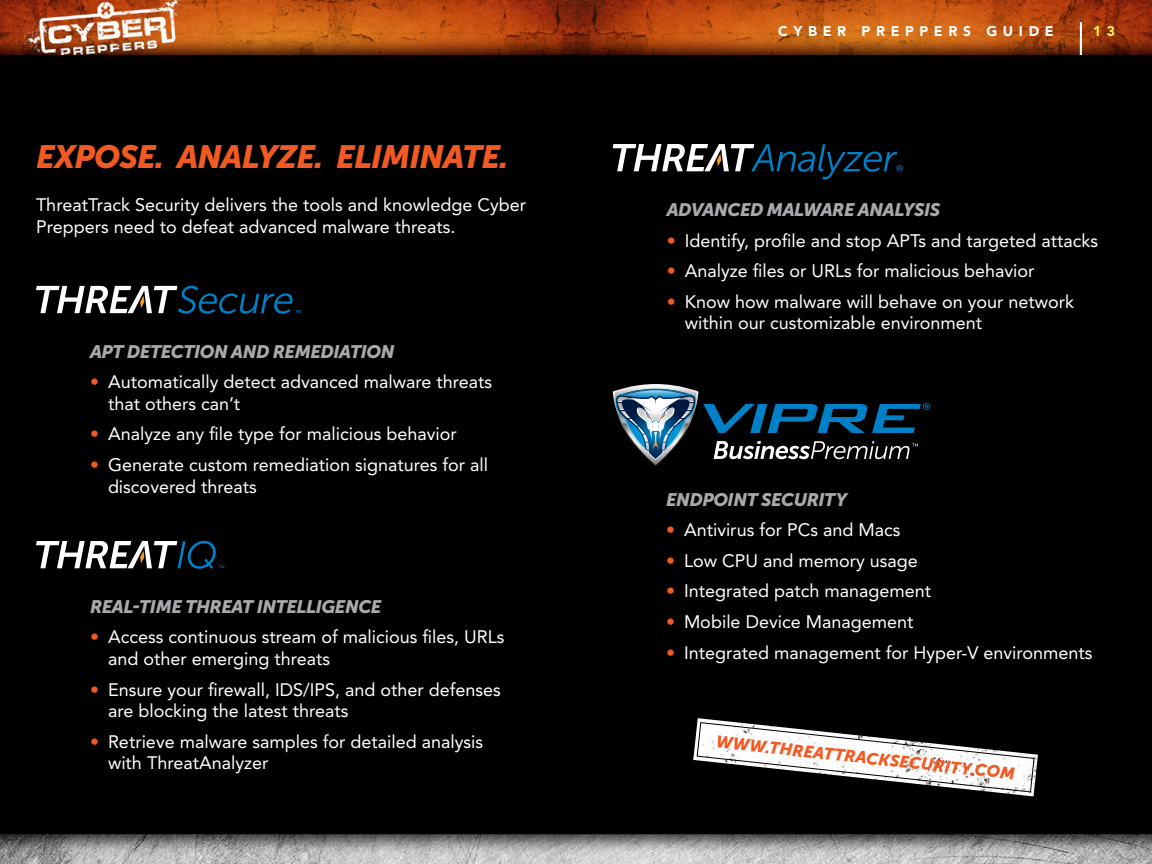
<style>
.page{position:relative;width:1152px;height:864px;background:#fff}
.page>*{position:absolute;margin:0;border:0;box-sizing:border-box;transform-origin:0 0}
.t1{font:italic 32px "Museo Sans 900";letter-spacing:-.025em;color:#f15a22}
.t2{font:18px/21.6px "Avenir";color:#fff}
.t3{font:italic 18px "Museo Sans 900";letter-spacing:-.025em;color:#a7a9ac}
.t4{font:italic 16.6px "Museo Sans 900";color:#f15a22}
.t5{font:900 14px "Avenir";letter-spacing:.4em;color:#fff}
.t6{font:900 14px "Avenir";color:#ffe95e}
.s1{color:#f15a22}
</style>
<div class="page">
<img style="left:0;top:0;width:1152px;height:55px">
<svg style="left:576px;top:0;width:73px;height:55px;background:#862b0a"></svg>
<hr style="left:1080px;top:22px;width:1px;height:34px;background:#fff">
<div style="left:0;top:55px;width:1152px;height:809px;background:#000"></div>
<svg style="left:36px;top:286px;width:265px;height:28px"></svg>
<svg style="left:36px;top:541px;width:188px;height:28px"></svg>
<svg style="left:613px;top:144px;width:290px;height:35px;background:#28353b"></svg>
<svg style="left:612px;top:384px;width:318px;height:82px;background:#1e3340"></svg>
<svg style="left:693px;top:718px;width:345px;height:78px"></svg>
<h1 class="t1" style="left:36px;top:139px;width:474px">EXPOSE. ANALYZE. ELIMINATE.</h1>
<p class="t2" style="left:36px;top:194px;width:492px">ThreatTrack Security delivers the tools and knowledge Cyber<br>Preppers need to defeat advanced malware threats.</p>
<p class="t3" style="left:90px;top:341px;width:306px">APT DETECTION AND REMEDIATION</p>
<p class="t2" style="left:108px;top:371px;width:386px;text-indent:-18px"><span class="s1">•</span> Automatically detect advanced malware threats that others can’t</p>
<p class="t2" style="left:90px;top:423px;width:368px"><span class="s1">•</span> Analyze any file type for malicious behavior</p>
<p class="t2" style="left:108px;top:454px;width:382px;text-indent:-18px"><span class="s1">•</span> Generate custom remediation signatures for all discovered threats</p>
<p class="t3" style="left:90px;top:596px;width:293px">REAL-TIME THREAT INTELLIGENCE</p>
<p class="t2" style="left:108px;top:626px;width:398px;text-indent:-18px"><span class="s1">•</span> Access continuous stream of malicious files, URLs and other emerging threats</p>
<p class="t2" style="left:108px;top:679px;width:394px;text-indent:-18px"><span class="s1">•</span> Ensure your firewall, IDS/IPS, and other defenses are blocking the latest threats</p>
<p class="t2" style="left:108px;top:731px;width:377px;text-indent:-18px"><span class="s1">•</span> Retrieve malware samples for detailed analysis with ThreatAnalyzer</p>
<p class="t5" style="left:778px;top:23px;width:139px">CYBER PREPP</p>
<p class="t5" style="left:934px;top:23px;width:121px">ERS GUIDE</p>
<p class="t6" style="left:1093px;top:23px;width:24px">1 3</p>
<p class="t3" style="left:667px;top:199px;width:275px">ADVANCED MALWARE ANALYSIS</p>
<p class="t2" style="left:667px;top:230px;width:433px"><span class="s1">•</span> Identify, profile and stop APTs and targeted attacks</p>
<p class="t2" style="left:667px;top:260px;width:369px"><span class="s1">•</span> Analyze files or URLs for malicious behavior</p>
<p class="t2" style="left:685px;top:291px;width:391px;text-indent:-18px"><span class="s1">•</span> Know how malware will behave on your network within our customizable environment</p>
<p class="t3" style="left:666px;top:489px;width:183px">ENDPOINT SECURITY</p>
<p class="t2" style="left:666px;top:519px;width:236px"><span class="s1">•</span> Antivirus for PCs and Macs</p>
<p class="t2" style="left:666px;top:550px;width:253px"><span class="s1">•</span> Low CPU and memory usage</p>
<p class="t2" style="left:666px;top:580px;width:267px"><span class="s1">•</span> Integrated patch management</p>
<p class="t2" style="left:666px;top:611px;width:249px"><span class="s1">•</span> Mobile Device Management</p>
<p class="t2" style="left:666px;top:642px;width:428px"><span class="s1">•</span> Integrated management for Hyper-V environments</p>
<p class="t4" style="left:767px;top:738px;width:246px;rotate:6deg">.THREATTRAC KSECU RIT Y.C OM</p>
</div>
